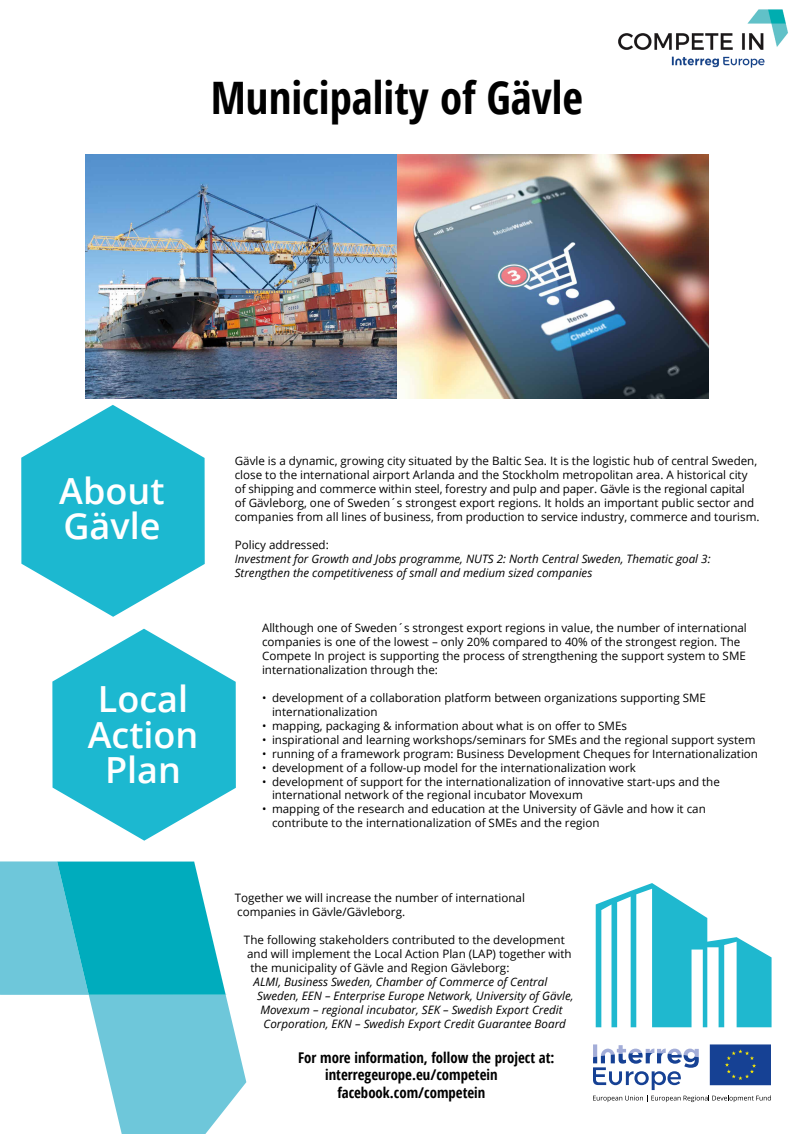
<style>
.page{position:relative;width:794px;height:1134px;background:#fff}
.page>*{position:absolute;margin:0;border:0;box-sizing:border-box;transform-origin:0 0}
.t1{font:700 condensed 44.8px "Open Sans";color:#000}
.t2{font:600 36px/35.2px "Open Sans";color:#fff}
.t3{font:700 condensed 14.8px "Open Sans";color:#000}
.t4{font:11.6px/13.9px "Open Sans";color:#000}
.t5{font:italic 11.6px/13.9px "Open Sans";color:#000}
</style>
<div class="page">
<svg style="left:0;top:861px;width:246px;height:273px"></svg>
<svg style="left:595px;top:883px;width:176px;height:144px"></svg>
<svg style="left:21px;top:405px;width:184px;height:212px;fill:#1cb8d0"></svg>
<svg style="left:52px;top:629px;width:184px;height:212px;fill:#1cb8d0"></svg>
<img style="left:618px;top:9px;width:170px;height:59px">
<svg style="left:593px;top:1044px;width:178px;height:58px"></svg>
<img style="left:85px;top:154px;width:624px;height:244px">
<h1 class="t1" style="left:211px;top:66px;width:374px">Municipality of Gävle</h1>
<h2 class="t2" style="left:59px;top:473px;width:107px">About<br>Gävle</h2>
<h2 class="t2" style="left:88px;top:681px;width:112px;text-align:center">Local<br>Action<br>Plan</h2>
<p class="t4" style="left:235px;top:454px;width:526px">Gävle is a dynamic, growing city situated by the Baltic Sea. It is the logistic hub of central Sweden, close to the international airport Arlanda and the Stockholm metropolitan area. A historical city of shipping and commerce within steel, forestry and pulp and paper. Gävle is the regional capital<br>of Gävleborg, one of Sweden´s strongest export regions. It holds an important public sector and companies from all lines of business, from production to service industry, commerce and tourism.</p>
<p class="t4" style="left:235px;top:537px;width:95px">Policy addressed:</p>
<p class="t5" style="left:235px;top:551px;width:477px">Investment for Growth and Jobs programme, NUTS 2: North Central Sweden, Thematic goal 3:<br>Strengthen the competitiveness of small and medium sized companies</p>
<p class="t4" style="left:262px;top:621px;width:486px">Allthough one of Sweden´s strongest export regions in value, the number of international companies is one of the lowest – only 20% compared to 40% of the strongest region. The Compete In project is supporting the process of strengthening the support system to SME internationalization through the:</p>
<p class="t4" style="left:272px;top:690px;width:435px;text-indent:-10px">• development of a collaboration platform between organizations supporting SME internationalization</p>
<p class="t4" style="left:262px;top:718px;width:366px">• mapping, packaging &amp; information about what is on offer to SMEs</p>
<p class="t4" style="left:262px;top:732px;width:495px">• inspirational and learning workshops/seminars for SMEs and the regional support system</p>
<p class="t4" style="left:262px;top:746px;width:497px">• running of a framework program: Business Development Cheques for Internationalization</p>
<p class="t4" style="left:262px;top:760px;width:375px">• development of a follow-up model for the internationalization work</p>
<p class="t4" style="left:272px;top:774px;width:449px;text-indent:-10px">• development of support for the internationalization of innovative start-ups and the international network of the regional incubator Movexum</p>
<p class="t4" style="left:272px;top:802px;width:435px;text-indent:-10px">• mapping of the research and education at the University of Gävle and how it can contribute to the internationalization of SMEs and the region</p>
<p class="t4" style="left:235px;top:891px;width:292px">Together we will increase the number of international companies in Gävle/Gävleborg.</p>
<p class="t4" style="left:244px;top:932px;width:329px">The following stakeholders contributed to the development and will implement the Local Action Plan (LAP) together with the municipality of Gävle and Region Gävleborg:</p>
<p class="t5" style="left:254px;top:974px;width:295px">ALMI, Business Sweden, Chamber of Commerce of Central</p>
<p class="t5" style="left:257px;top:988px;width:318px">Sweden, EEN – Enterprise Europe Network, University of Gävle,</p>
<p class="t5" style="left:260px;top:1002px;width:304px">Movexum – regional incubator, SEK – Swedish Export Credit</p>
<p class="t5" style="left:264px;top:1016px;width:304px">Corporation, EKN – Swedish Export Credit Guarantee Board</p>
<p class="t3" style="left:298px;top:1047px;width:258px">For more information, follow the project at:</p>
<p class="t3" style="left:325px;top:1064px;width:174px">interregeurope.eu/competein</p>
<p class="t3" style="left:337px;top:1082px;width:149px">facebook.com/competein</p>
</div>
